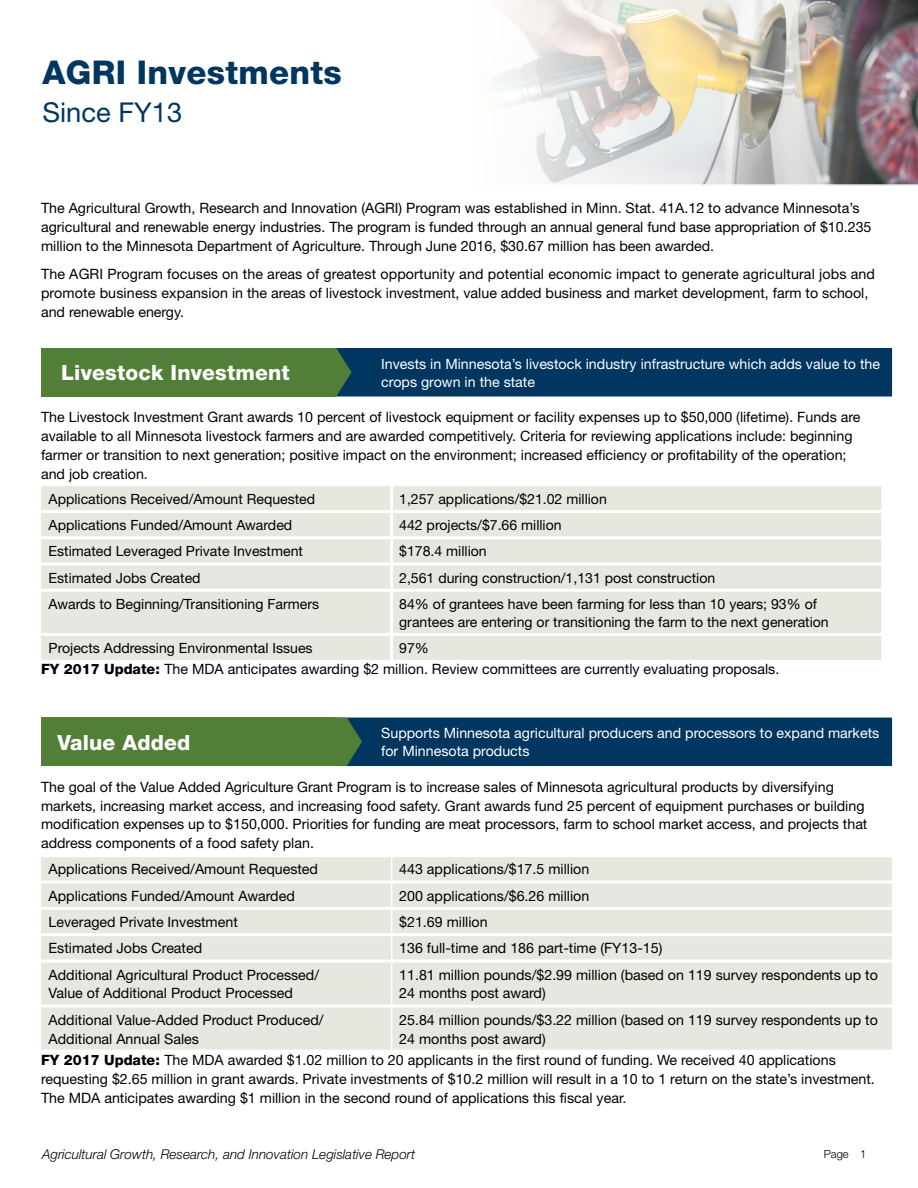
<style>
.page{position:relative;width:918px;height:1188px;background:#fff}
.page>*{position:absolute;margin:0;border:0;box-sizing:border-box;transform-origin:0 0}
.t1{font:800 32.85px "Helvetica Neue";letter-spacing:.01em;color:#003660}
.t2{font:27.3px "Helvetica Neue";color:#003660}
.t3{font:800 21px "Helvetica Neue";letter-spacing:.01em;color:#fff}
.t4{font:14.25px/18.8px "Helvetica Neue";color:#000}
.t5{font:14.25px/17.9px "Helvetica Neue";color:#fff}
.t6{font:14.1px/18px "Helvetica Neue";color:#000}
.t7{font:italic 300 13.5px "Helvetica Neue";color:#000}
.t8{font:300 11.25px "Helvetica Neue";color:#000}
.s1{font-weight:800}
</style>
<div class="page">
<div style="left:41px;top:348px;width:294px;height:49px;background:#517f37"></div>
<div style="left:41px;top:486px;width:840px;height:174px;background:#e5e8de"></div>
<hr style="left:390px;top:486px;width:3px;height:24px;background:#fff">
<hr style="left:41px;top:510px;width:351px;height:3px;background:#fff">
<hr style="left:392px;top:510px;width:489px;height:3px;background:#fff">
<hr style="left:390px;top:513px;width:3px;height:23px;background:#fff">
<hr style="left:41px;top:536px;width:351px;height:3px;background:#fff">
<hr style="left:392px;top:536px;width:489px;height:3px;background:#fff">
<hr style="left:390px;top:539px;width:3px;height:24px;background:#fff">
<hr style="left:41px;top:563px;width:351px;height:3px;background:#fff">
<hr style="left:392px;top:563px;width:489px;height:3px;background:#fff">
<hr style="left:390px;top:566px;width:3px;height:23px;background:#fff">
<hr style="left:41px;top:589px;width:351px;height:3px;background:#fff">
<hr style="left:392px;top:589px;width:489px;height:3px;background:#fff">
<hr style="left:390px;top:592px;width:3px;height:41px;background:#fff">
<hr style="left:41px;top:633px;width:351px;height:3px;background:#fff">
<hr style="left:392px;top:633px;width:489px;height:3px;background:#fff">
<hr style="left:390px;top:636px;width:3px;height:24px;background:#fff">
<div style="left:41px;top:718px;width:294px;height:48px;background:#517f37"></div>
<div style="left:41px;top:857px;width:851px;height:193px;background:#e5e8de"></div>
<svg style="left:391px;top:857px;width:1px;height:102px"></svg>
<hr style="left:391px;top:962px;width:1px;height:43px;background:#fff">
<hr style="left:391px;top:1008px;width:1px;height:42px;background:#fff">
<hr style="left:41px;top:881px;width:351px;height:3px;background:#fff">
<hr style="left:392px;top:881px;width:500px;height:3px;background:#fff">
<hr style="left:41px;top:907px;width:351px;height:3px;background:#fff">
<hr style="left:392px;top:907px;width:500px;height:3px;background:#fff">
<hr style="left:41px;top:933px;width:351px;height:3px;background:#fff">
<hr style="left:392px;top:933px;width:500px;height:3px;background:#fff">
<hr style="left:41px;top:959px;width:351px;height:3px;background:#fff">
<hr style="left:392px;top:959px;width:500px;height:3px;background:#fff">
<hr style="left:41px;top:1005px;width:351px;height:3px;background:#fff">
<hr style="left:392px;top:1005px;width:500px;height:3px;background:#fff">
<div style="left:335px;top:348px;width:557px;height:49px;background:#003660"></div>
<div style="left:335px;top:718px;width:557px;height:48px;background:#003660"></div>
<img style="left:497px;top:0;width:421px;height:186px">
<h1 class="t1" style="left:43px;top:52px;width:301px">AGRI Investments</h1>
<h2 class="t2" style="left:43px;top:96px;width:141px">Since FY13</h2>
<p class="t4" style="left:41px;top:198px;width:832px">The Agricultural Growth, Research and Innovation (AGRI) Program was established in Minn. Stat. 41A.12 to advance Minnesota’s agricultural and renewable energy industries. The program is funded through an annual general fund base appropriation of $10.235 million to the Minnesota Department of Agriculture. Through June 2016, $30.67 million has been awarded.</p>
<p class="t4" style="left:41px;top:264px;width:836px">The AGRI Program focuses on the areas of greatest opportunity and potential economic impact to generate agricultural jobs and promote business expansion in the areas of livestock investment, value added business and market development, farm to school, and renewable energy.</p>
<h3 class="t3" style="left:61px;top:360px;width:230px">Livestock Investment</h3>
<p class="t5" style="left:381px;top:355px;width:500px">Invests in Minnesota’s livestock industry infrastructure which adds value to the crops grown in the state</p>
<p class="t4" style="left:41px;top:408px;width:821px">The Livestock Investment Grant awards 10 percent of livestock equipment or facility expenses up to $50,000 (lifetime). Funds are available to all Minnesota livestock farmers and are awarded competitively. Criteria for reviewing applications include: beginning farmer or transition to next generation; positive impact on the environment; increased efficiency or profitability of the operation; and job creation.</p>
<p class="t6" style="left:49px;top:490px;width:268px">Applications Received/Amount Requested</p>
<p class="t6" style="left:399px;top:490px;width:209px">1,257 applications/$21.02 million</p>
<p class="t6" style="left:49px;top:516px;width:245px">Applications Funded/Amount Awarded</p>
<p class="t6" style="left:399px;top:516px;width:164px">442 projects/$7.66 million</p>
<p class="t6" style="left:49px;top:542px;width:256px">Estimated Leveraged Private Investment</p>
<p class="t6" style="left:399px;top:542px;width:89px">$178.4 million</p>
<p class="t6" style="left:49px;top:568px;width:154px">Estimated Jobs Created</p>
<p class="t6" style="left:399px;top:568px;width:318px">2,561 during construction/1,131 post construction</p>
<p class="t6" style="left:49px;top:595px;width:272px">Awards to Beginning/Transitioning Farmers</p>
<p class="t6" style="left:399px;top:595px;width:431px">84% of grantees have been farming for less than 10 years; 93% of grantees are entering or transitioning the farm to the next generation</p>
<p class="t6" style="left:49px;top:639px;width:266px">Projects Addressing Environmental Issues</p>
<p class="t6" style="left:399px;top:639px;width:31px">97%</p>
<p class="t4" style="left:41px;top:659px;width:740px"><span class="s1">FY 2017 Update:</span> The MDA anticipates awarding $2 million. Review committees are currently evaluating proposals.</p>
<h3 class="t3" style="left:58px;top:730px;width:134px">Value Added</h3>
<p class="t5" style="left:381px;top:724px;width:500px">Supports Minnesota agricultural producers and processors to expand markets for Minnesota products</p>
<p class="t4" style="left:41px;top:777px;width:828px">The goal of the Value Added Agriculture Grant Program is to increase sales of Minnesota agricultural products by diversifying markets, increasing market access, and increasing food safety. Grant awards fund 25 percent of equipment purchases or building modification expenses up to $150,000. Priorities for funding are meat processors, farm to school market access, and projects that address components of a food safety plan.</p>
<p class="t4" style="left:49px;top:860px;width:271px">Applications Received/Amount Requested</p>
<p class="t4" style="left:399px;top:860px;width:192px">443 applications/$17.5 million</p>
<p class="t4" style="left:49px;top:886px;width:248px">Applications Funded/Amount Awarded</p>
<p class="t4" style="left:399px;top:886px;width:192px">200 applications/$6.26 million</p>
<p class="t4" style="left:49px;top:912px;width:191px">Leveraged Private Investment</p>
<p class="t4" style="left:399px;top:912px;width:90px">$21.69 million</p>
<p class="t4" style="left:49px;top:939px;width:155px">Estimated Jobs Created</p>
<p class="t4" style="left:399px;top:939px;width:265px">136 full-time and 186 part-time (FY13-15)</p>
<p class="t4" style="left:49px;top:965px;width:272px">Additional Agricultural Product Processed/<br>Value of Additional Product Processed</p>
<p class="t4" style="left:399px;top:965px;width:480px">11.81 million pounds/$2.99 million (based on 119 survey respondents up to<br>24 months post award)</p>
<p class="t4" style="left:49px;top:1010px;width:277px">Additional Value-Added Product Produced/<br>Additional Annual Sales</p>
<p class="t4" style="left:399px;top:1010px;width:480px">25.84 million pounds/$3.22 million (based on 119 survey respondents up to<br>24 months post award)</p>
<p class="t4" style="left:41px;top:1051px;width:835px"><span class="s1">FY 2017 Update:</span> The MDA awarded $1.02 million to 20 applicants in the first round of funding. We received 40 applications requesting $2.65 million in grant awards. Private investments of $10.2 million will result in a 10 to 1 return on the state’s investment.<br>The MDA anticipates awarding $1 million in the second round of applications this fiscal year.</p>
<p class="t7" style="left:42px;top:1146px;width:375px">Agricultural Growth, Research, and Innovation Legislative Report</p>
<p class="t8" style="left:824px;top:1147px;width:44px">Page 1</p>
</div>
